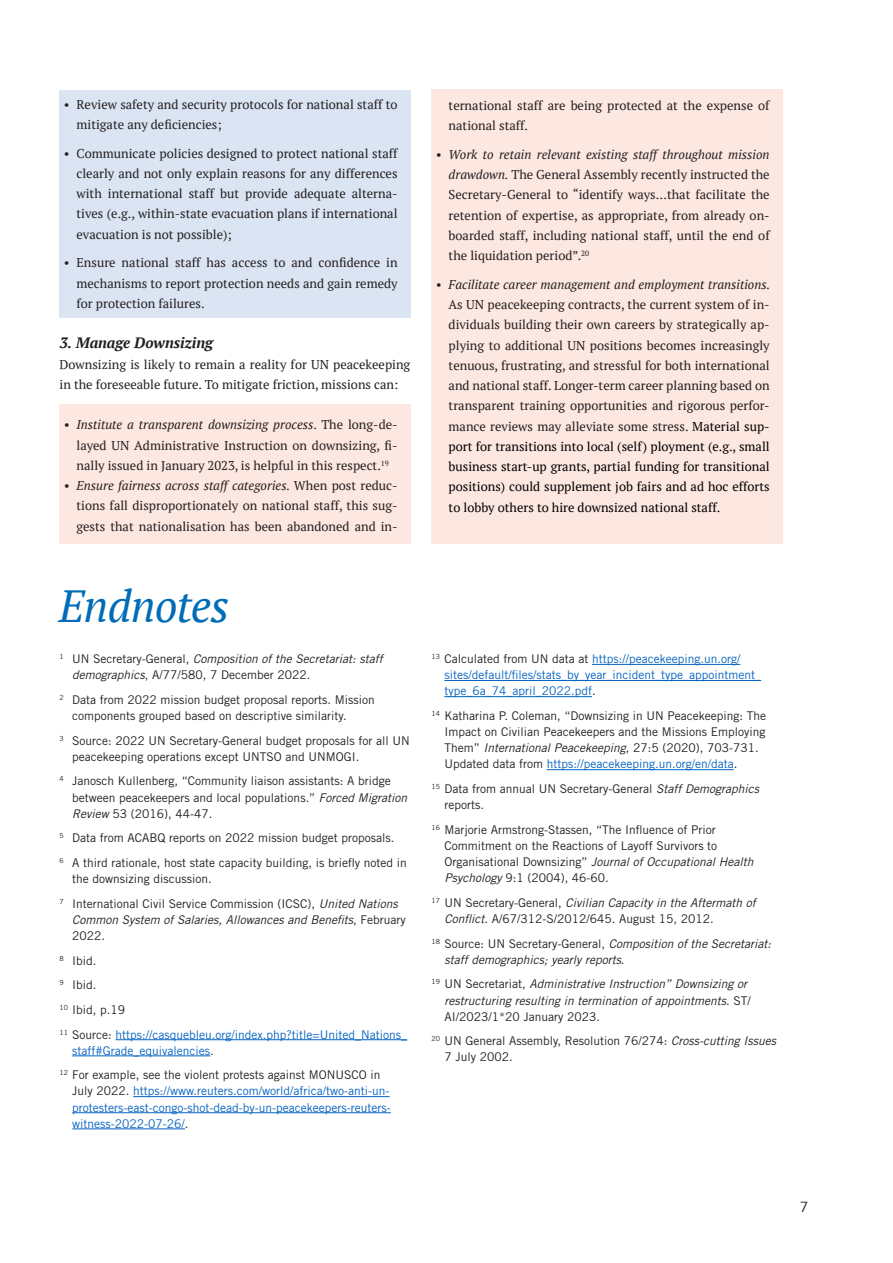
<style>
.page{position:relative;width:893px;height:1263px;background:#fff}
.page>*{position:absolute;margin:0;border:0;box-sizing:border-box;transform-origin:0 0}
.t1{font:italic 45px "PT Serif";letter-spacing:-.02em;color:#006cb7}
.t2{font:italic 700 15px "PT Serif";color:#231f20}
.t3{font:14.25px "Trade Gothic LT Std";color:#231f20}
.t4{font:12.75px/20.2px "PT Serif";color:#231f20;text-align:justify}
.t5{font:italic 12.75px "PT Serif";color:#231f20}
.t6{font:12px/16.2px "Trade Gothic LT Std";color:#231f20}
.t7{font:italic 12px/16.2px "Trade Gothic LT Std";color:#231f20}
.t8{font:12px/16.2px "Trade Gothic LT Std";color:#0563c1}
.s1{font-style:italic}
.s2{color:#000}
.s3{font-style:normal}
.s4{color:#231f20}
.s5{color:#0563c1}
</style>
<div class="page">
<div style="left:59px;top:90px;width:351px;height:228px;background:#dbe4f3"></div>
<div style="left:59px;top:404px;width:351px;height:140px;background:#fde7e1"></div>
<div style="left:432px;top:89px;width:351px;height:455px;background:#fde7e1"></div>
<hr style="left:116px;top:1039px;width:291px;height:1px;background:#0563c1">
<hr style="left:72px;top:1055px;width:138px;height:1px;background:#0563c1">
<hr style="left:133px;top:1096px;width:257px;height:1px;background:#0563c1">
<hr style="left:72px;top:1112px;width:319px;height:1px;background:#0563c1">
<hr style="left:72px;top:1128px;width:113px;height:1px;background:#0563c1">
<hr style="left:592px;top:664px;width:148px;height:1px;background:#0563c1">
<hr style="left:444px;top:680px;width:317px;height:1px;background:#0563c1">
<hr style="left:444px;top:696px;width:148px;height:1px;background:#0563c1">
<hr style="left:547px;top:769px;width:187px;height:1px;background:#0563c1">
<p class="t4" style="left:77px;top:94px;width:323px;text-indent:-13px">• Review safety and security protocols for national staff to mitigate any deficiencies;</p>
<p class="t4" style="left:77px;top:143px;width:323px;text-indent:-13px">• Communicate policies designed to protect national staff clearly and not only explain reasons for any differences with international staff but provide adequate alterna&shy;tives (e.g., within-state evacuation plans if international evacuation is not possible);</p>
<p class="t4" style="left:77px;top:253px;width:323px;text-indent:-13px">• Ensure national staff has access to and confidence in mechanisms to report protection needs and gain remedy for protection failures.</p>
<p class="t2" style="left:60px;top:333px;width:155px">3. Manage Downsizing</p>
<p class="t4" style="left:60px;top:354px;width:352px">Downsizing is likely to remain a reality for UN peacekeeping in the foreseeable future. To mitigate friction, missions can:</p>
<p class="t4" style="left:77px;top:415px;width:323px;text-indent:-13px"><span class="s1">• Institute a transparent downsizing process</span>. The long-de&shy;layed UN Administrative Instruction on downsizing, fi&shy;nally issued in January 2023, is helpful in this respect.<sup>19</sup></p>
<p class="t4" style="left:77px;top:475px;width:323px;text-indent:-13px"><span class="s1">• Ensure fairness across staff categories.</span> When post reduc&shy;tions fall disproportionately on national staff, this sug&shy;gests that nationalisation has been abandoned and in-</p>
<p class="t4" style="left:449px;top:95px;width:323px">ternational staff are being protected at the expense of national staff.</p>
<p class="t4" style="left:449px;top:144px;width:323px;text-indent:-13px"><span class="s1">• Work to retain relevant existing staff throughout mission drawdown.</span> The General Assembly recently instructed the Secretary-General to “identify ways…that facilitate the retention of expertise, as appropriate, from already on&shy;boarded staff, including national staff, until the end of the liquidation period”.<sup>20</sup></p>
<p class="t5" style="left:436px;top:276px;width:336px">• Facilitate career management and employment transitions.</p>
<p class="t4" style="left:449px;top:294px;width:323px">As UN peacekeeping contracts, the current system of in&shy;dividuals building their own careers by strategically ap&shy;plying to additional UN positions becomes increasingly tenuous, frustrating, and stressful for both international and national staff. Longer-term career planning based on transparent training opportunities and rigorous perfor&shy;mance reviews may alleviate some stress. <span class="s2">Material sup&shy;port for transitions into local (self) ployment (e.g., small business start-up grants, partial funding for transitional positions) could supplement job fairs and ad hoc efforts to lobby others to hire downsized national staff.</span></p>
<h1 class="t1" style="left:59px;top:577px;width:172px">Endnotes</h1>
<p class="t7" style="left:72px;top:651px;width:312px;text-indent:-13px"><sup>1</sup> <span class="s3">UN Secretary-General,</span> Composition of the Secretariat: staff demographics<span class="s3">, A/77/580, 7 December 2022.</span></p>
<p class="t6" style="left:72px;top:691px;width:304px;text-indent:-13px"><sup>2</sup> Data from 2022 mission budget proposal reports. Mission components grouped based on descriptive similarity.</p>
<p class="t6" style="left:72px;top:732px;width:339px;text-indent:-13px"><sup>3</sup> Source: 2022 UN Secretary-General budget proposals for all UN peacekeeping operations except UNTSO and UNMOGI.</p>
<p class="t6" style="left:72px;top:773px;width:337px;text-indent:-13px"><sup>4</sup> Janosch Kullenberg, “Community liaison assistants: A bridge between peacekeepers and local populations.” <span class="s1">Forced Migration<br>Review</span> 53 (2016), 44-47.</p>
<p class="t6" style="left:60px;top:826px;width:349px;line-height:24.6px"><sup>5</sup> Data from ACABQ reports on 2022 mission budget proposals.<br><sup>6</sup> A third rationale, host state capacity building, is briefly noted in</p>
<p class="t6" style="left:60px;top:866px;width:340px;line-height:24.6px;text-indent:13px">the downsizing discussion.<br><sup>7</sup> International Civil Service Commission (ICSC), <span class="s1">United Nations</span></p>
<p class="t7" style="left:72px;top:912px;width:335px">Common System of Salaries, Allowances and Benefits<span class="s3">, February<br>2022.</span></p>
<p class="t8" style="left:60px;top:948px;width:349px;line-height:24.6px"><sup>8</sup> <span class="s4">Ibid.<br></span><sup>9</sup> <span class="s4">Ibid.<br></span><sup>10</sup> <span class="s4">Ibid, p.19<br></span><sup>11</sup> <span class="s4">Source:</span> https://casquebleu.org/index.php?title=United_Nations_</p>
<p class="t6" style="left:60px;top:1038px;width:323px;line-height:24.6px;text-indent:13px"><span class="s5">staff#Grade_equivalencies</span>.<br><sup>12</sup> For example, see the violent protests against MONUSCO in</p>
<p class="t8" style="left:72px;top:1083px;width:320px;text-align:justify"><span class="s4">July 2022.</span> https://www.reuters.com/world/africa/two-anti-un&shy;protesters-east-congo-shot-dead-by-un-peacekeepers-reuters&shy;witness-2022-07-26/<span class="s4">.</span></p>
<p class="t8" style="left:444px;top:651px;width:318px;text-indent:-13px"><sup>13</sup> <span class="s4">Calculated from UN data at</span> https://peacekeeping.un.org/ sites/default/files/stats_by_year_incident_type_appointment_ type_6a_74_april_2022.pdf<span class="s4">.</span></p>
<p class="t6" style="left:444px;top:707px;width:323px;text-indent:-13px"><sup>14</sup> Katharina P. Coleman, “Downsizing in UN Peacekeeping: The Impact on Civilian Peacekeepers and the Missions Employing Them” <span class="s1">International Peacekeeping</span>, 27:5 (2020), 703-731.<br>Updated data from <span class="s5">https://peacekeeping.un.org/en/data</span>.</p>
<p class="t6" style="left:444px;top:780px;width:316px;text-indent:-13px"><sup>15</sup> Data from annual UN Secretary-General <span class="s1">Staff Demographics </span>reports.</p>
<p class="t6" style="left:444px;top:821px;width:311px;text-indent:-13px"><sup>16</sup> Marjorie Armstrong-Stassen, “The Influence of Prior Commitment on the Reactions of Layoff Survivors to Organisational Downsizing” <span class="s1">Journal of Occupational Health Psychology</span> 9:1 (2004), 46-60.</p>
<p class="t6" style="left:444px;top:894px;width:313px;text-indent:-13px"><sup>17</sup> UN Secretary-General, <span class="s1">Civilian Capacity in the Aftermath of<br>Conflict</span>. A/67/312-S/2012/645. August 15, 2012.</p>
<p class="t7" style="left:444px;top:935px;width:328px;text-indent:-13px"><sup>18</sup> <span class="s3">Source: UN Secretary-General,</span> Composition of the Secretariat: staff demographics; yearly reports<span class="s3">.</span></p>
<p class="t7" style="left:444px;top:976px;width:308px;text-indent:-13px"><sup>19</sup> <span class="s3">UN Secretariat,</span> Administrative Instruction” Downsizing or restructuring resulting in termination of appointments<span class="s3">. ST/<br>AI/2023/1*20 January 2023.</span></p>
<p class="t6" style="left:444px;top:1033px;width:333px;text-indent:-13px"><sup>20</sup> UN General Assembly, Resolution 76/274: <span class="s1">Cross-cutting Issues<br></span>7 July 2002.</p>
<p class="t3" style="left:800px;top:1198px;width:10px">7</p>
</div>
